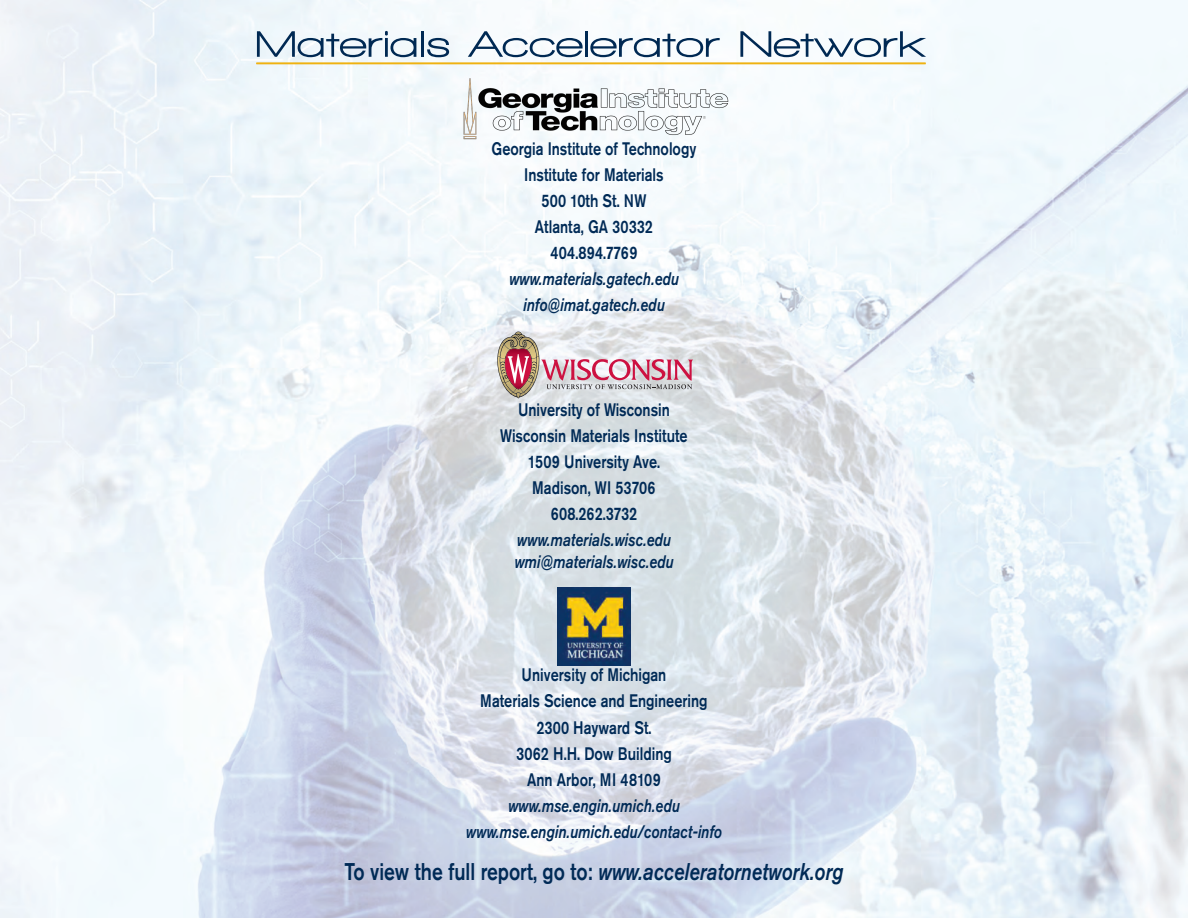
<style>
.page{position:relative;width:1188px;height:918px;background:#fff}
.page>*{position:absolute;margin:0;border:0;box-sizing:border-box;transform-origin:0 0}
.t1{font:italic 500 24px "Akzidenz Grotesk Std";color:#002a56;scale:.8 1}
.t2{font:500 18px/26.1px "Akzidenz Grotesk Std";color:#002a56;text-align:center;scale:.8 1}
.t3{font:italic 500 18px/26.1px "Akzidenz Grotesk Std";color:#002a56;text-align:center;scale:.8 1}
.s1{font-style:normal}
</style>
<div class="page">
<img style="left:0;top:0;width:1188px;height:918px">
<hr style="left:256px;top:62px;width:670px;height:2px;background:#efb211">
<svg style="left:257px;top:31px;width:159px;height:26px"></svg>
<hr style="left:421px;top:31px;width:3px;height:26px;background:#002953">
<svg style="left:427px;top:38px;width:22px;height:19px"></svg>
<svg style="left:468px;top:31px;width:115px;height:26px"></svg>
<hr style="left:585px;top:31px;width:3px;height:26px;background:#002953">
<svg style="left:590px;top:34px;width:130px;height:23px"></svg>
<svg style="left:740px;top:31px;width:186px;height:26px"></svg>
<img style="left:460px;top:74px;width:272px;height:69px">
<img style="left:558px;top:588px;width:72px;height:78px">
<svg style="left:497px;top:332px;width:196px;height:66px;background:#d5bdc1"></svg>
<p class="t2" style="left:492px;top:135px;width:257px">Georgia Institute of Technology<br>Institute for Materials<br>500 10th St. NW<br>Atlanta, GA 30332<br>404.894.7769</p>
<p class="t3" style="left:509px;top:266px;width:214px">www.materials.gatech.edu info@imat.gatech.edu</p>
<p class="t2" style="left:500px;top:396px;width:236px">University of Wisconsin<br>Wisconsin Materials Institute<br>1509 University Ave.<br>Madison, WI 53706<br>608.262.3732</p>
<p class="t3" style="left:514px;top:529px;width:201px;line-height:21.6px;text-align:left">www.materials.wisc.edu wmi@materials.wisc.edu</p>
<p class="t2" style="left:480px;top:662px;width:286px">University of Michigan<br>Materials Science and Engineering<br>2300 Hayward St.<br>3062 H.H. Dow Building<br>Ann Arbor, MI 48109</p>
<p class="t3" style="left:466px;top:793px;width:322px">www.mse.engin.umich.edu www.mse.engin.umich.edu/contact-info</p>
<h1 class="t1" style="left:345px;top:858px;width:625px"><span class="s1">To view the full report, go to:</span> www.acceleratornetwork.org</h1>
</div>
